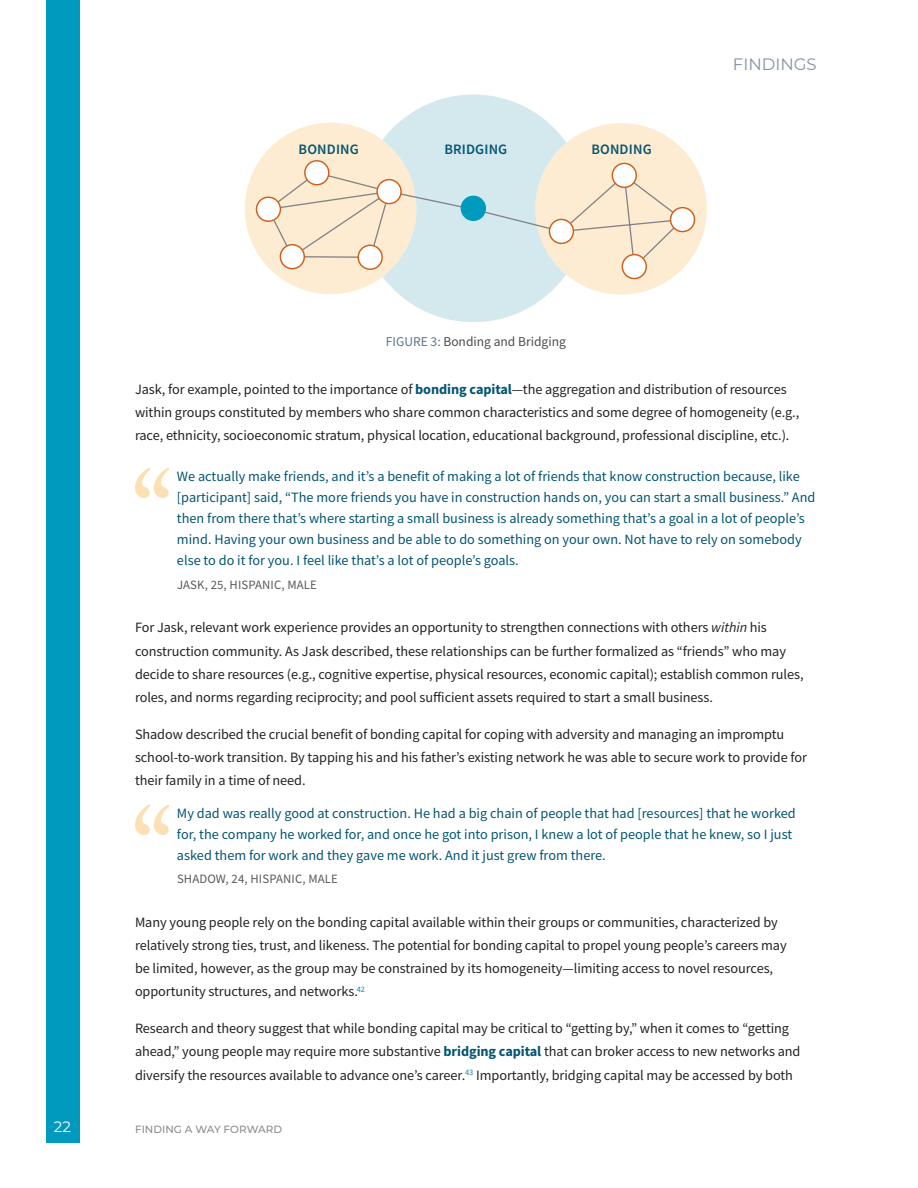
<style>
.page{position:relative;width:918px;height:1188px;background:#fff}
.page>*{position:absolute;margin:0;border:0;box-sizing:border-box;transform-origin:0 0}
.t1{font:16.5px "Montserrat";color:#8193a7}
.t2{font:15px "Montserrat";color:#fff}
.t3{font:600 14.4px "Source Sans Pro";letter-spacing:.01em;color:#045571}
.t4{font:14.25px/23.2px "Source Sans Pro";letter-spacing:-.005em;color:#222223}
.t5{font:14.25px/21px "Source Sans Pro";color:#045571}
.t6{font:13.5px "Source Sans Pro";color:#4d4d4f}
.t7{font:12.75px "Source Sans Pro";letter-spacing:.01em;color:#58595b}
.t8{font:500 10.5px "Montserrat";color:#8a8c8e}
.s1{color:#5a768e}
.s2{font-weight:700;color:#045571}
.s3{font-style:italic}
</style>
<div class="page">
<div style="left:46px;top:0;width:33px;height:1142px;background:#009abe"></div>
<svg style="left:245px;top:94px;width:462px;height:228px"></svg>
<div style="left:549px;top:219px;width:24px;height:24px;background:#fff;border-radius:50%"></div>
<div style="left:549px;top:219px;width:25px;height:25px;border:1px solid #d05e16;border-radius:50%"></div>
<div style="left:622px;top:255px;width:24px;height:24px;background:#fff;border-radius:50%"></div>
<div style="left:622px;top:254px;width:25px;height:25px;border:1px solid #d05e16;border-radius:50%"></div>
<div style="left:671px;top:208px;width:24px;height:24px;background:#fff;border-radius:50%"></div>
<div style="left:670px;top:207px;width:25px;height:25px;border:1px solid #d05e16;border-radius:50%"></div>
<div style="left:612px;top:163px;width:24px;height:24px;background:#fff;border-radius:50%"></div>
<div style="left:612px;top:163px;width:25px;height:25px;border:1px solid #d05e16;border-radius:50%"></div>
<svg style="left:135px;top:805px;width:34px;height:30px"></svg>
<svg style="left:135px;top:468px;width:34px;height:30px"></svg>
<p class="t3" style="left:299px;top:140px;width:62px">BONDING</p>
<p class="t3" style="left:444px;top:140px;width:64px">BRIDGING</p>
<p class="t3" style="left:591px;top:140px;width:62px">BONDING</p>
<p class="t6" style="left:386px;top:333px;width:181px"><span class="s1">FIGURE 3:</span> Bonding and Bridging</p>
<p class="t1" style="left:733px;top:53px;width:85px">FINDINGS</p>
<p class="t4" style="left:135px;top:377px;width:666px">Jask, for example, pointed to the importance of <span class="s2">bonding capital</span>—the aggregation and distribution of resources within groups constituted by members who share common characteristics and some degree of homogeneity (e.g., race, ethnicity, socioeconomic stratum, physical location, educational background, professional discipline, etc.).</p>
<p class="t5" style="left:177px;top:466px;width:640px">We actually make friends, and it’s a benefit of making a lot of friends that know construction because, like [participant] said, “The more friends you have in construction hands on, you can start a small business.” And then from there that’s where starting a small business is already something that’s a goal in a lot of people’s mind. Having your own business and be able to do something on your own. Not have to rely on somebody else to do it for you. I feel like that’s a lot of people’s goals.</p>
<p class="t7" style="left:177px;top:577px;width:142px">JASK, 25, HISPANIC, MALE</p>
<p class="t4" style="left:135px;top:616px;width:670px">For Jask, relevant work experience provides an opportunity to strengthen connections with others <span class="s3">within</span> his construction community. As Jask described, these relationships can be further formalized as “friends” who may decide to share resources (e.g., cognitive expertise, physical resources, economic capital); establish common rules, roles, and norms regarding reciprocity; and pool sufficient assets required to start a small business.</p>
<p class="t4" style="left:135px;top:723px;width:674px">Shadow described the crucial benefit of bonding capital for coping with adversity and managing an impromptu school-to-work transition. By tapping his and his father’s existing network he was able to secure work to provide for their family in a time of need.</p>
<p class="t5" style="left:177px;top:802px;width:620px">My dad was really good at construction. He had a big chain of people that had [resources] that he worked for, the company he worked for, and once he got into prison, I knew a lot of people that he knew, so I just asked them for work and they gave me work. And it just grew from there.</p>
<p class="t7" style="left:177px;top:871px;width:162px">SHADOW, 24, HISPANIC, MALE</p>
<p class="t4" style="left:135px;top:910px;width:653px">Many young people rely on the bonding capital available within their groups or communities, characterized by relatively strong ties, trust, and likeness. The potential for bonding capital to propel young people’s careers may be limited, however, as the group may be constrained by its homogeneity—limiting access to novel resources, opportunity structures, and networks.<sup>42</sup></p>
<p class="t4" style="left:135px;top:1017px;width:667px">Research and theory suggest that while bonding capital may be critical to “getting by,” when it comes to “getting ahead,” young people may require more substantive <span class="s2">bridging capital</span> that can broker access to new networks and diversify the resources available to advance one’s career.<sup>43</sup> Importantly, bridging capital may be accessed by both</p>
<p class="t2" style="left:54px;top:1117px;width:19px">22</p>
<p class="t8" style="left:135px;top:1122px;width:149px">FINDING A WAY FORWARD</p>
</div>
